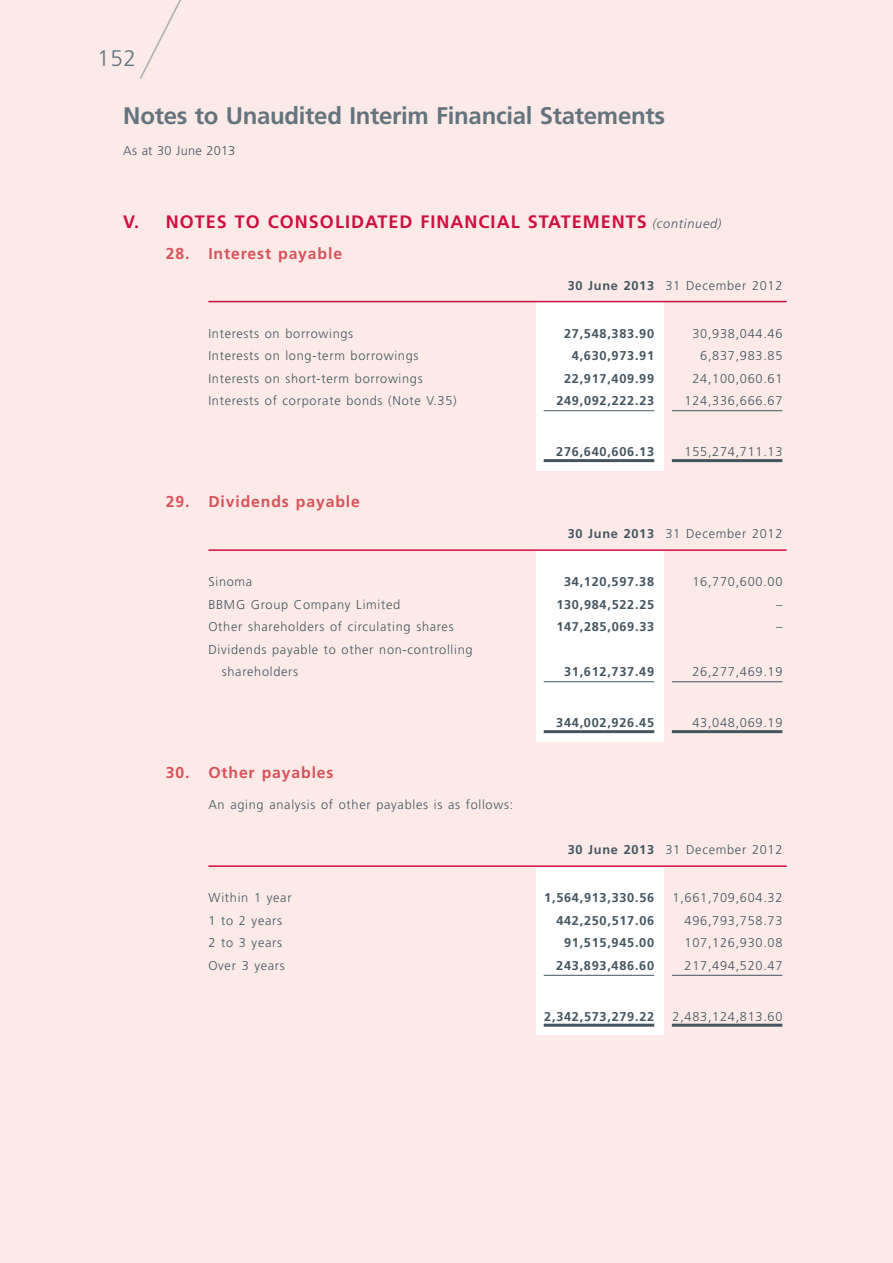
<style>
.page{position:relative;width:893px;height:1263px;background:#fbeae7}
.page>*{position:absolute;margin:0;border:0;box-sizing:border-box;transform-origin:0 0}
.t1{font:700 24px "Frutiger LT Std";letter-spacing:-.015em;color:#64747e}
.t2{font:300 22.5px "Frutiger LT Std";color:#64747e}
.t3{font:700 18px "Frutiger LT Std";letter-spacing:.055em;color:#d10e40}
.t4{font:700 15.75px "Frutiger LT Std";letter-spacing:.055em;color:#d95159}
.t5{font:300 12.75px/22.5px "Frutiger LT Std";letter-spacing:.055em;color:#45555f}
.t6{font:700 12.75px "Frutiger LT Std";letter-spacing:.055em;color:#45555f}
.t7{font:300 12.75px "Frutiger LT Std";letter-spacing:.015em;color:#45555f}
.s1{font-weight:300;font-style:italic;font-size:12.75px;color:#45555f}
.s2{font-weight:700}
</style>
<div class="page">
<svg style="left:139px;top:0;width:42px;height:79px"></svg>
<div style="left:536px;top:301px;width:127px;height:170px;background:#fff"></div>
<hr style="left:208px;top:301px;width:579px;height:1px;background:#d10e40">
<hr style="left:544px;top:410px;width:110px;height:1px;background:#45555f">
<hr style="left:672px;top:410px;width:110px;height:1px;background:#45555f">
<hr style="left:544px;top:459px;width:110px;height:3px;background:#45555f">
<hr style="left:672px;top:459px;width:110px;height:3px;background:#45555f">
<div style="left:536px;top:549px;width:127px;height:193px;background:#fff"></div>
<hr style="left:208px;top:549px;width:579px;height:2px;background:#d10e40">
<hr style="left:544px;top:681px;width:110px;height:1px;background:#45555f">
<hr style="left:672px;top:681px;width:110px;height:1px;background:#45555f">
<hr style="left:544px;top:730px;width:110px;height:3px;background:#45555f">
<hr style="left:672px;top:730px;width:110px;height:3px;background:#45555f">
<div style="left:536px;top:865px;width:127px;height:170px;background:#fff"></div>
<hr style="left:208px;top:865px;width:579px;height:2px;background:#d10e40">
<hr style="left:544px;top:975px;width:110px;height:1px;background:#45555f">
<hr style="left:672px;top:975px;width:110px;height:1px;background:#45555f">
<hr style="left:544px;top:1024px;width:110px;height:3px;background:#45555f">
<hr style="left:672px;top:1024px;width:110px;height:3px;background:#45555f">
<p class="t2" style="left:97px;top:45px;width:40px">152</p>
<p class="t1" style="left:123px;top:102px;width:543px">Notes to Unaudited Interim Financial Statements</p>
<p class="t7" style="left:123px;top:143px;width:114px">As at 30 June 2013</p>
<p class="t3" style="left:123px;top:211px;width:600px">V. NOTES TO CONSOLIDATED FINANCIAL STATEMENTS <span class="s1">(continued)</span></p>
<p class="t4" style="left:166px;top:244px;width:178px">28. Interest payable</p>
<p class="t5" style="left:568px;top:274px;width:216px"><span class="s2">30 June 2013</span> 31 December 2012</p>
<p class="t5" style="left:208px;top:322px;width:146px">Interests on borrowings</p>
<p class="t6" style="left:564px;top:326px;width:92px">27,548,383.90</p>
<p class="t5" style="left:692px;top:322px;width:92px">30,938,044.46</p>
<p class="t5" style="left:208px;top:345px;width:212px">Interests on long-term borrowings</p>
<p class="t6" style="left:572px;top:348px;width:84px">4,630,973.91</p>
<p class="t5" style="left:700px;top:345px;width:84px">6,837,983.85</p>
<p class="t5" style="left:208px;top:367px;width:216px">Interests on short-term borrowings</p>
<p class="t6" style="left:564px;top:371px;width:92px">22,917,409.99</p>
<p class="t5" style="left:692px;top:367px;width:92px">24,100,060.61</p>
<p class="t5" style="left:208px;top:390px;width:250px">Interests of corporate bonds (Note V.35)</p>
<p class="t6" style="left:556px;top:393px;width:99px">249,092,222.23</p>
<p class="t5" style="left:685px;top:390px;width:99px">124,336,666.67</p>
<p class="t6" style="left:556px;top:444px;width:99px">276,640,606.13</p>
<p class="t5" style="left:685px;top:441px;width:99px">155,274,711.13</p>
<p class="t4" style="left:166px;top:492px;width:196px">29. Dividends payable</p>
<p class="t5" style="left:568px;top:523px;width:216px"><span class="s2">30 June 2013</span> 31 December 2012</p>
<p class="t5" style="left:208px;top:571px;width:45px">Sinoma</p>
<p class="t6" style="left:564px;top:574px;width:92px">34,120,597.38</p>
<p class="t5" style="left:692px;top:571px;width:92px">16,770,600.00</p>
<p class="t5" style="left:208px;top:593px;width:193px">BBMG Group Company Limited</p>
<p class="t6" style="left:556px;top:597px;width:99px">130,984,522.25</p>
<p class="t5" style="left:776px;top:593px;width:8px">–</p>
<p class="t5" style="left:208px;top:616px;width:247px">Other shareholders of circulating shares</p>
<p class="t6" style="left:556px;top:619px;width:99px">147,285,069.33</p>
<p class="t5" style="left:776px;top:616px;width:8px">–</p>
<p class="t5" style="left:222px;top:638px;width:252px;text-indent:-13px">Dividends payable to other non-controlling shareholders</p>
<p class="t6" style="left:564px;top:664px;width:92px">31,612,737.49</p>
<p class="t5" style="left:692px;top:661px;width:92px">26,277,469.19</p>
<p class="t4" style="left:166px;top:763px;width:169px">30. Other payables</p>
<p class="t5" style="left:208px;top:794px;width:306px">An aging analysis of other payables is as follows:</p>
<p class="t6" style="left:556px;top:715px;width:99px">344,002,926.45</p>
<p class="t5" style="left:692px;top:712px;width:92px">43,048,069.19</p>
<p class="t5" style="left:568px;top:839px;width:216px"><span class="s2">30 June 2013</span> 31 December 2012</p>
<p class="t5" style="left:208px;top:887px;width:85px">Within 1 year</p>
<p class="t6" style="left:544px;top:890px;width:111px">1,564,913,330.56</p>
<p class="t5" style="left:672px;top:887px;width:111px">1,661,709,604.32</p>
<p class="t5" style="left:208px;top:909px;width:75px">1 to 2 years</p>
<p class="t6" style="left:556px;top:913px;width:99px">442,250,517.06</p>
<p class="t5" style="left:685px;top:909px;width:99px">496,793,758.73</p>
<p class="t5" style="left:208px;top:932px;width:75px">2 to 3 years</p>
<p class="t6" style="left:564px;top:935px;width:92px">91,515,945.00</p>
<p class="t5" style="left:685px;top:932px;width:99px">107,126,930.08</p>
<p class="t5" style="left:208px;top:954px;width:78px">Over 3 years</p>
<p class="t6" style="left:556px;top:958px;width:99px">243,893,486.60</p>
<p class="t5" style="left:685px;top:954px;width:99px">217,494,520.47</p>
<p class="t6" style="left:544px;top:1009px;width:111px">2,342,573,279.22</p>
<p class="t5" style="left:672px;top:1005px;width:111px">2,483,124,813.60</p>
</div>
